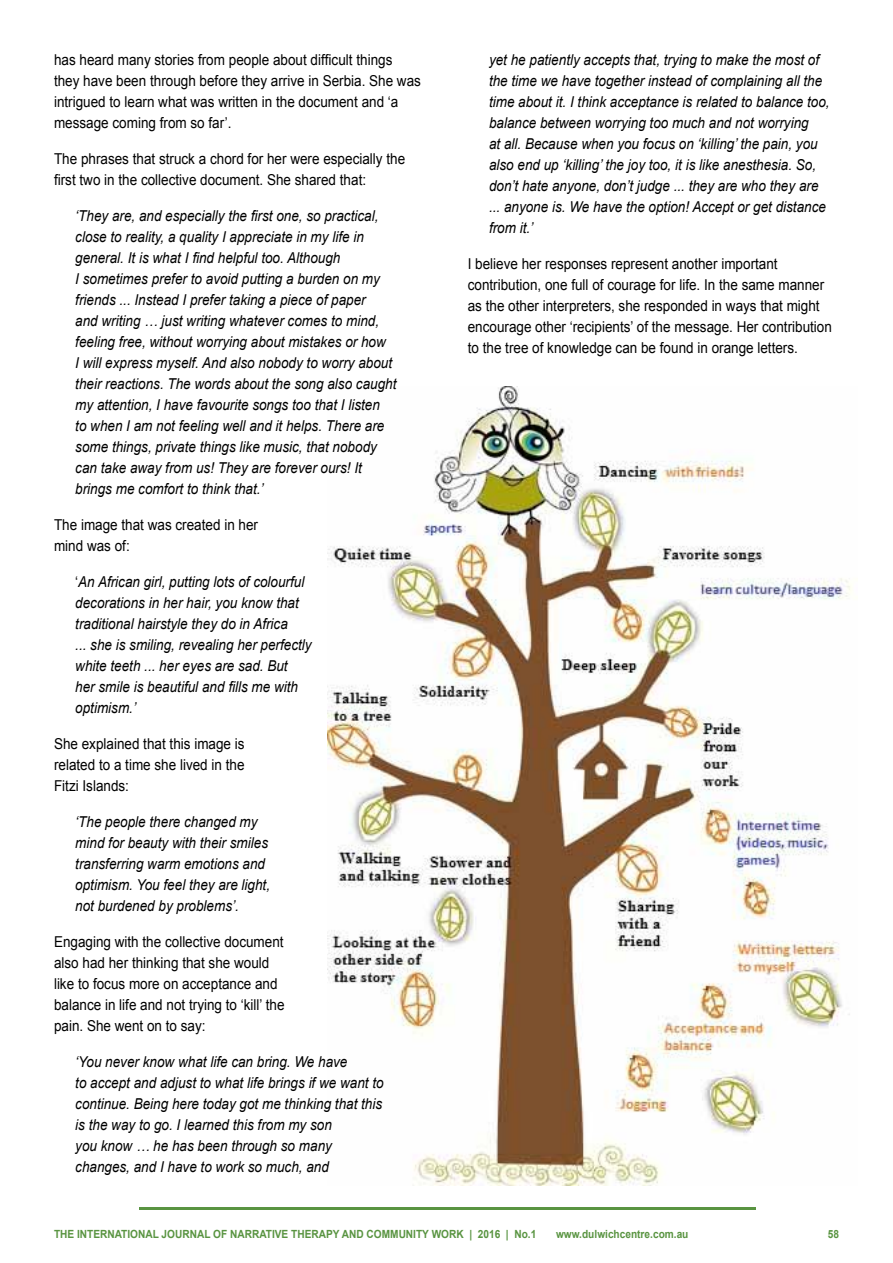
<style>
.page{position:relative;width:893px;height:1263px;background:#fff}
.page>*{position:absolute;margin:0;border:0;box-sizing:border-box;transform-origin:0 0}
.t1{font:italic 15px/21px "Arial";color:#000;scale:.9 1}
.t2{font:15px/21px "Arial";color:#000;scale:.9 1}
.t3{font:700 11.25px "Arial";color:#599441;scale:.9 1}
.s1{font-style:normal}
</style>
<div class="page">
<hr style="left:139px;top:1208px;width:616px;height:2px;background:#599441">
<img style="left:327px;top:387px;width:525px;height:798px">
<p class="t2" style="left:54px;top:49px;width:409px">has heard many stories from people about difficult things they have been through before they arrive in Serbia. She was intrigued to learn what was written in the document and ‘a message coming from so far’.</p>
<p class="t2" style="left:54px;top:148px;width:392px">The phrases that struck a chord for her were especially the first two in the collective document. She shared that:</p>
<p class="t1" style="left:75px;top:205px;width:358px">‘They are, and especially the first one, so practical, close to reality, a quality I appreciate in my life in general. It is what I find helpful too. Although<br>I sometimes prefer to avoid putting a burden on my friends ... Instead I prefer taking a piece of paper<br>and writing … just writing whatever comes to mind, feeling free, without worrying about mistakes or how<br>I will express myself. And also nobody to worry about their reactions. The words about the song also caught my attention, I have favourite songs too that I listen<br>to when I am not feeling well and it helps. There are some things, private things like music, that nobody can take away from us! They are forever ours! It brings me comfort to think that.’</p>
<p class="t2" style="left:54px;top:514px;width:228px">The image that was created in her mind was of:</p>
<p class="t1" style="left:75px;top:571px;width:264px"><span class="s1">‘</span>An African girl, putting lots of colourful decorations in her hair, you know that traditional hairstyle they do in Africa<br>... she is smiling, revealing her perfectly white teeth ... her eyes are sad. But<br>her smile is beautiful and fills me with optimism.’</p>
<p class="t2" style="left:54px;top:733px;width:213px;text-align:justify">She explained that this image is related to a time she lived in the Fitzi Islands:</p>
<p class="t1" style="left:75px;top:811px;width:218px">‘The people there changed my mind for beauty with their smiles transferring warm emotions and optimism. You feel they are light, not burdened by problems’.</p>
<p class="t2" style="left:54px;top:931px;width:258px">Engaging with the collective document also had her thinking that she would like to focus more on acceptance and balance in life and not trying to ‘kill’ the pain. She went on to say:</p>
<p class="t1" style="left:75px;top:1051px;width:344px">‘You never know what life can bring. We have<br>to accept and adjust to what life brings if we want to continue. Being here today got me thinking that this is the way to go. I learned this from my son<br>you know … he has been through so many changes, and I have to work so much, and</p>
<p class="t1" style="left:489px;top:49px;width:380px">yet he patiently accepts that, trying to make the most of the time we have together instead of complaining all the time about it. I think acceptance is related to balance too, balance between worrying too much and not worrying<br>at all. Because when you focus on ‘killing’ the pain, you also end up ‘killing’ the joy too, it is like anesthesia. So, don’t hate anyone, don’t judge ... they are who they are ... anyone is. We have the option! Accept or get distance from it.’</p>
<p class="t2" style="left:468px;top:253px;width:406px">I believe her responses represent another important contribution, one full of courage for life. In the same manner as the other interpreters, she responded in ways that might encourage other ‘recipients’ of the message. Her contribution to the tree of knowledge can be found in orange letters.</p>
<p class="t3" style="left:54px;top:1226px;width:537px">THE INTERNATIONAL JOURNAL OF NARRATIVE THERAPY AND COMMUNITY WORK | 2016 | No.1</p>
<p class="t3" style="left:556px;top:1226px;width:149px">www.dulwichcentre.com.au</p>
<p class="t3" style="left:828px;top:1226px;width:14px">58</p>
</div>
